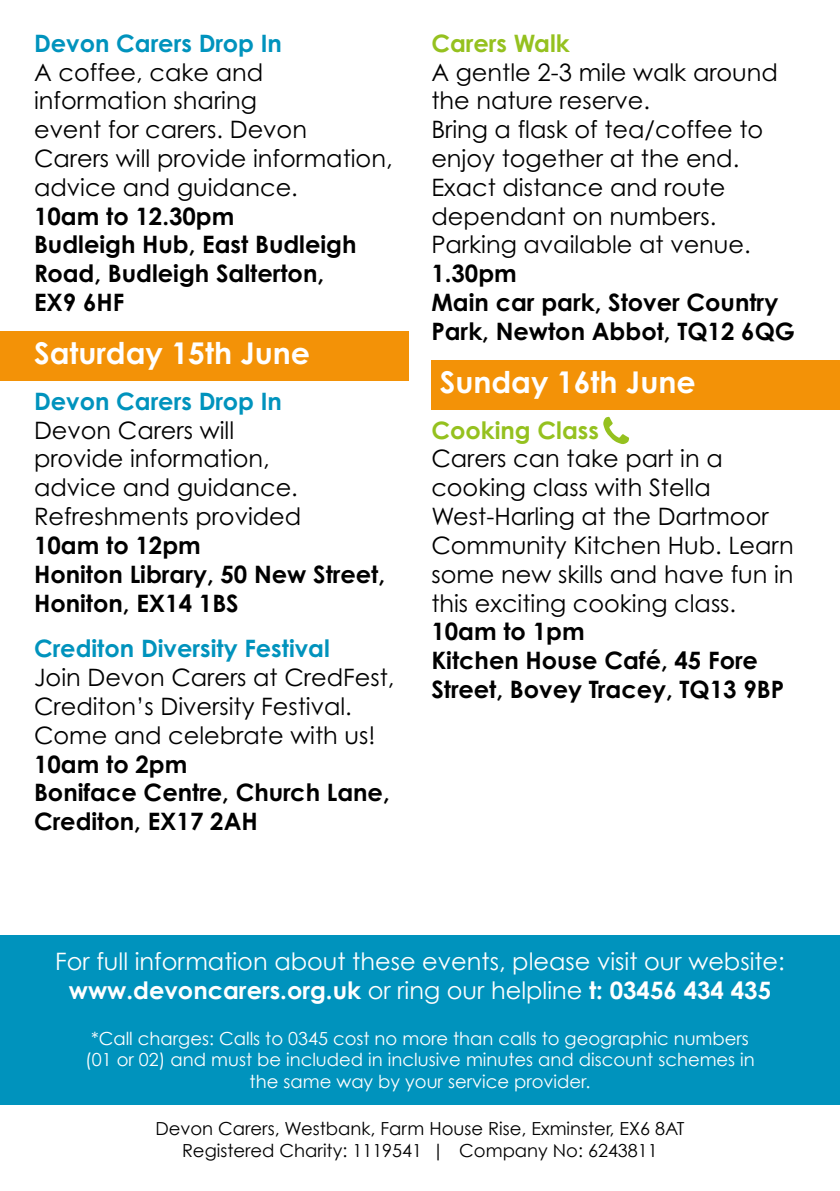
<style>
.page{position:relative;width:840px;height:1191px;background:#fff}
.page>*{position:absolute;margin:0;border:0;box-sizing:border-box;transform-origin:0 0}
.t1{font:700 30px "Century Gothic Pro";color:#fff}
.t2{font:24px/28.8px "Century Gothic Pro";color:#000}
.t3{font:700 24px/28.8px "Century Gothic Pro";color:#000}
.t4{font:24px/28.8px "Century Gothic";color:#fff;text-align:center}
.t5{font:700 24px "Century Gothic Pro";color:#0093bd}
.t6{font:700 24px "Century Gothic Pro";color:#95c11f}
.t7{font:18px/21.6px "Century Gothic";color:#fff;text-align:center}
.t8{font:18px/21.6px "Century Gothic";color:#000;text-align:center}
.s1{font-weight:700}
</style>
<div class="page">
<div style="left:431px;top:360px;width:408px;height:49px;background:#f39207"></div>
<div style="left:0;top:332px;width:408px;height:49px;background:#f39207"></div>
<div style="left:0;top:935px;width:839px;height:170px;background:#0093bd"></div>
<svg style="left:603px;top:417px;width:25px;height:27px"></svg>
<p class="t5" style="left:34px;top:28px;width:249px">Devon Carers Drop In</p>
<p class="t2" style="left:34px;top:57px;width:360px">A coffee, cake and information sharing<br>event for carers. Devon<br>Carers will provide information, advice and guidance.</p>
<p class="t3" style="left:34px;top:201px;width:324px">10am to 12.30pm<br>Budleigh Hub, East Budleigh<br>Road, Budleigh Salterton,<br>EX9 6HF</p>
<p class="t1" style="left:34px;top:334px;width:277px">Saturday 15th June</p>
<p class="t5" style="left:34px;top:386px;width:249px">Devon Carers Drop In</p>
<p class="t2" style="left:34px;top:415px;width:269px">Devon Carers will provide information, advice and guidance.<br>Refreshments provided</p>
<p class="t3" style="left:34px;top:530px;width:352px">10am to 12pm<br>Honiton Library, 50 New Street,<br>Honiton, EX14 1BS</p>
<p class="t5" style="left:34px;top:633px;width:297px">Crediton Diversity Festival</p>
<p class="t2" style="left:34px;top:663px;width:362px">Join Devon Carers at CredFest,<br>Crediton’s Diversity Festival.<br>Come and celebrate with us!</p>
<p class="t3" style="left:34px;top:749px;width:357px">10am to 2pm<br>Boniface Centre, Church Lane,<br>Crediton, EX17 2AH</p>
<p class="t6" style="left:431px;top:28px;width:140px">Carers Walk</p>
<p class="t2" style="left:431px;top:57px;width:348px">A gentle 2-3 mile walk around the nature reserve.<br>Bring a flask of tea/coffee to enjoy together at the end.<br>Exact distance and route dependant on numbers.<br>Parking available at venue.</p>
<p class="t3" style="left:431px;top:258px;width:365px">1.30pm<br>Main car park, Stover Country<br>Park, Newton Abbot, TQ12 6QG</p>
<p class="t1" style="left:439px;top:363px;width:257px">Sunday 16th June</p>
<p class="t6" style="left:431px;top:415px;width:169px">Cooking Class</p>
<p class="t2" style="left:431px;top:444px;width:364px">Carers can take part in a cooking class with Stella<br>West-Harling at the Dartmoor<br>Community Kitchen Hub. Learn some new skills and have fun in this exciting cooking class.</p>
<p class="t3" style="left:431px;top:617px;width:354px">10am to 1pm<br>Kitchen House Café, 45 Fore<br>Street, Bovey Tracey, TQ13 9BP</p>
<p class="t4" style="left:55px;top:947px;width:730px">For full information about these events, please visit our website: <span class="s1">www.devoncarers.org.uk</span> or ring our helpline <span class="s1">t: 03456 434 435</span></p>
<p class="t7" style="left:85px;top:1027px;width:671px">*Call charges: Calls to 0345 cost no more than calls to geographic numbers (01 or 02) and must be included in inclusive minutes and discount schemes in the same way by your service provider.</p>
<p class="t8" style="left:155px;top:1117px;width:530px">Devon Carers, Westbank, Farm House Rise, Exminster, EX6 8AT<br>Registered Charity: 1119541 | Company No: 6243811</p>
</div>
